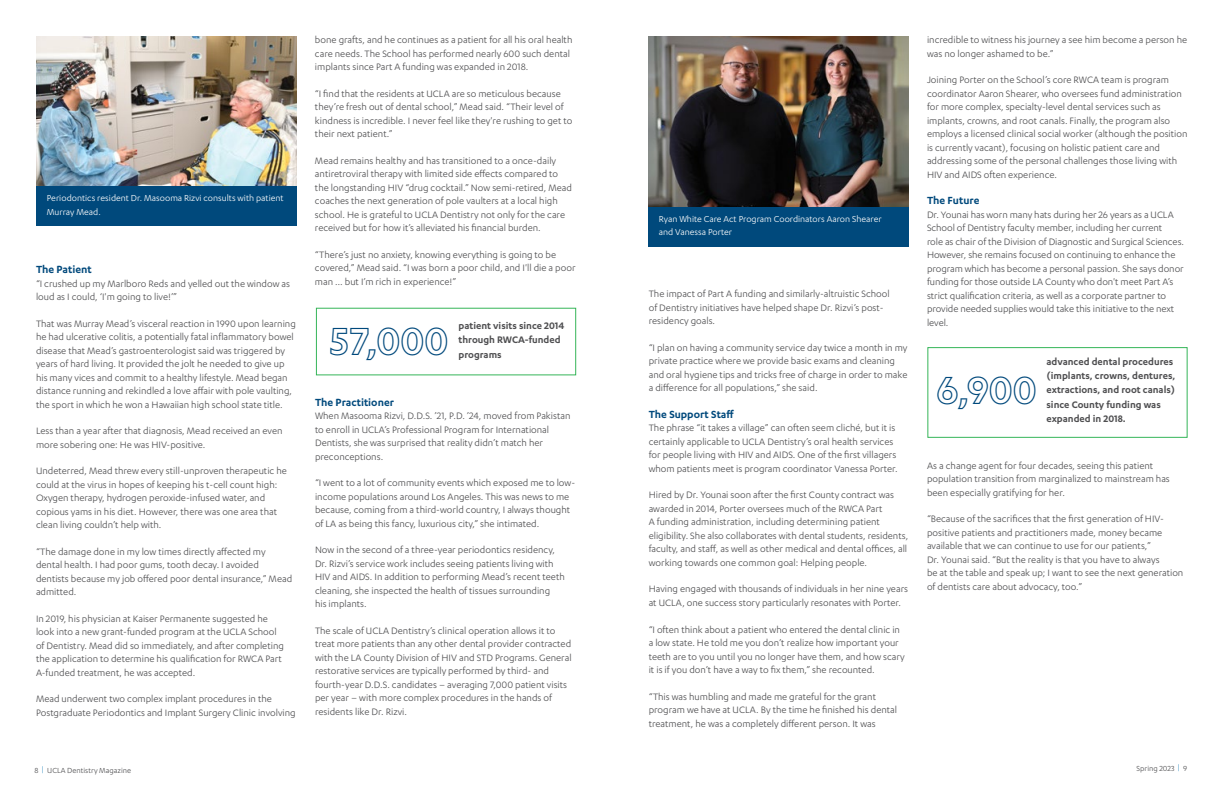
<style>
.page{position:relative;width:1224px;height:792px;background:#fff}
.page>*{position:absolute;margin:0;border:0;box-sizing:border-box;transform-origin:0 0}
.t1{font:45.6px "Karbon UCLA Bold Outline";color:#00497c}
.t2{font:600 12px "Karbon";color:#00497c}
.t3{font:600 11px/14.4px "Karbon";color:#4f4f51}
.t4{font:10.8px/13.5px "Karbon";color:#4f4f51}
.t5{font:10px/13.5px "Karbon";color:#fff}
.t6{font:8.5px "Karbon";color:#4f4f51}
.s1{color:#0f7bb6}
</style>
<div class="page">
<img style="left:648px;top:37px;width:261px;height:170px">
<img style="left:36px;top:36px;width:261px;height:150px">
<div style="left:36px;top:186px;width:261px;height:40px;background:#00497c"></div>
<div style="left:648px;top:207px;width:261px;height:39px;background:#00497c"></div>
<div style="left:927px;top:347px;width:261px;height:91px;border:1px solid #35b558"></div>
<div style="left:316px;top:308px;width:260px;height:67px;border:1px solid #35b558"></div>
<p class="t5" style="left:47px;top:191px;width:238px">Periodontics resident Dr. Masooma Rizvi consults with patient<br>Murray Mead.</p>
<p class="t2" style="left:36px;top:263px;width:57px">The Patient</p>
<p class="t4" style="left:36px;top:277px;width:256px">“I crushed up my Marlboro Reds and yelled out the window as loud as I could, ‘I'm going to live!’”</p>
<p class="t4" style="left:36px;top:317px;width:261px">That was Murray Mead’s visceral reaction in 1990 upon learning he had ulcerative colitis, a potentially fatal inflammatory bowel disease that Mead’s gastroenterologist said was triggered by years of hard living. It provided the jolt he needed to give up his many vices and commit to a healthy lifestyle. Mead began distance running and rekindled a love affair with pole vaulting, the sport in which he won a Hawaiian high school state title.</p>
<p class="t4" style="left:36px;top:424px;width:248px">Less than a year after that diagnosis, Mead received an even more sobering one: He was HIV-positive.</p>
<p class="t4" style="left:36px;top:464px;width:252px">Undeterred, Mead threw every still-unproven therapeutic he could at the virus in hopes of keeping his t-cell count high:<br>Oxygen therapy, hydrogen peroxide-infused water, and copious yams in his diet. However, there was one area that clean living couldn’t help with.</p>
<p class="t4" style="left:36px;top:545px;width:258px">“The damage done in my low times directly affected my dental health. I had poor gums, tooth decay. I avoided dentists because my job offered poor dental insurance,” Mead admitted.</p>
<p class="t4" style="left:36px;top:612px;width:250px">In 2019, his physician at Kaiser Permanente suggested he look into a new grant-funded program at the UCLA School of Dentistry. Mead did so immediately, and after completing the application to determine his qualification for RWCA Part A-funded treatment, he was accepted.</p>
<p class="t4" style="left:36px;top:692px;width:261px">Mead underwent two complex implant procedures in the<br>Postgraduate Periodontics and Implant Surgery Clinic involving</p>
<p class="t4" style="left:315px;top:33px;width:259px">bone grafts, and he continues as a patient for all his oral health care needs. The School has performed nearly 600 such dental implants since Part A funding was expanded in 2018.</p>
<p class="t4" style="left:315px;top:87px;width:259px">“I find that the residents at UCLA are so meticulous because they’re fresh out of dental school,” Mead said. “Their level of kindness is incredible. I never feel like they're rushing to get to their next patient.”</p>
<p class="t4" style="left:315px;top:154px;width:258px">Mead remains healthy and has transitioned to a once-daily antiretroviral therapy with limited side effects compared to the longstanding HIV “drug cocktail.” Now semi-retired, Mead coaches the next generation of pole vaulters at a local high school. He is grateful to UCLA Dentistry not only for the care received but for how it’s alleviated his financial burden.</p>
<p class="t4" style="left:315px;top:248px;width:262px">“There’s just no anxiety, knowing everything is going to be covered,” Mead said. “I was born a poor child, and I'll die a poor man … but I’m rich in experience!”</p>
<h1 class="t1" style="left:330px;top:315px;width:120px">57,000</h1>
<p class="t3" style="left:458px;top:318px;width:107px">patient visits since 2014 through RWCA-funded programs</p>
<p class="t2" style="left:315px;top:395px;width:80px">The Practitioner</p>
<p class="t4" style="left:315px;top:409px;width:257px">When Masooma Rizvi, D.D.S. ’21, P.D. ’24, moved from Pakistan to enroll in UCLA’s Professional Program for International Dentists, she was surprised that reality didn’t match her preconceptions.</p>
<p class="t4" style="left:315px;top:476px;width:262px">“I went to a lot of community events which exposed me to low&shy;income populations around Los Angeles. This was news to me because, coming from a third-world country, I always thought of LA as being this fancy, luxurious city,” she intimated.</p>
<p class="t4" style="left:315px;top:543px;width:251px">Now in the second of a three-year periodontics residency, Dr. Rizvi’s service work includes seeing patients living with HIV and AIDS. In addition to performing Mead’s recent teeth cleaning, she inspected the health of tissues surrounding<br>his implants.</p>
<p class="t4" style="left:315px;top:624px;width:258px">The scale of UCLA Dentistry’s clinical operation allows it to treat more patients than any other dental provider contracted with the LA County Division of HIV and STD Programs. General restorative services are typically performed by third- and fourth-year D.D.S. candidates – averaging 7,000 patient visits per year – with more complex procedures in the hands of residents like Dr. Rizvi.</p>
<p class="t5" style="left:659px;top:212px;width:224px;line-height:13px">Ryan White Care Act Program Coordinators Aaron Shearer and Vanessa Porter</p>
<p class="t4" style="left:649px;top:287px;width:243px">The impact of Part A funding and similarly-altruistic School of Dentistry initiatives have helped shape Dr. Rizvi’s post&shy;residency goals.</p>
<p class="t4" style="left:649px;top:341px;width:260px">“I plan on having a community service day twice a month in my private practice where we provide basic exams and cleaning and oral hygiene tips and tricks free of charge in order to make a difference for all populations,” she said.</p>
<p class="t2" style="left:649px;top:408px;width:87px">The Support Staff</p>
<p class="t4" style="left:649px;top:421px;width:251px">The phrase “it takes a village” can often seem cliché, but it is certainly applicable to UCLA Dentistry’s oral health services for people living with HIV and AIDS. One of the first villagers whom patients meet is program coordinator Vanessa Porter.</p>
<p class="t4" style="left:649px;top:488px;width:261px">Hired by Dr. Younai soon after the first County contract was awarded in 2014, Porter oversees much of the RWCA Part<br>A funding administration, including determining patient eligibility. She also collaborates with dental students, residents, faculty, and staff, as well as other medical and dental offices, all working towards one common goal: Helping people.</p>
<p class="t4" style="left:649px;top:582px;width:261px">Having engaged with thousands of individuals in her nine years at UCLA, one success story particularly resonates with Porter.</p>
<p class="t4" style="left:649px;top:623px;width:258px">“I often think about a patient who entered the dental clinic in a low state. He told me you don’t realize how important your teeth are to you until you no longer have them, and how scary it is if you don’t have a way to fix them,” she recounted.</p>
<p class="t4" style="left:649px;top:690px;width:250px">“This was humbling and made me grateful for the grant program we have at UCLA. By the time he finished his dental treatment, he was a completely different person. It was</p>
<p class="t4" style="left:927px;top:33px;width:262px">incredible to witness his journey a see him become a person he was no longer ashamed to be.”</p>
<p class="t4" style="left:927px;top:73px;width:262px">Joining Porter on the School’s core RWCA team is program coordinator Aaron Shearer, who oversees fund administration for more complex, specialty-level dental services such as implants, crowns, and root canals. Finally, the program also employs a licensed clinical social worker (although the position is currently vacant), focusing on holistic patient care and addressing some of the personal challenges those living with HIV and AIDS often experience.</p>
<p class="t2" style="left:927px;top:194px;width:54px">The Future</p>
<p class="t4" style="left:927px;top:207px;width:259px">Dr. Younai has worn many hats during her 26 years as a UCLA School of Dentistry faculty member, including her current<br>role as chair of the Division of Diagnostic and Surgical Sciences.<br>However, she remains focused on continuing to enhance the program which has become a personal passion. She says donor funding for those outside LA County who don't meet Part A’s strict qualification criteria, as well as a corporate partner to provide needed supplies would take this initiative to the next level.</p>
<h1 class="t1" style="left:936px;top:365px;width:102px">6,900</h1>
<p class="t3" style="left:1047px;top:354px;width:130px">advanced dental procedures (implants, crowns, dentures, extractions, and root canals) since County funding was expanded in 2018.</p>
<p class="t4" style="left:927px;top:458px;width:244px">As a change agent for four decades, seeing this patient population transition from marginalized to mainstream has been especially gratifying for her.</p>
<p class="t4" style="left:927px;top:512px;width:258px">“Because of the sacrifices that the first generation of HIV&shy;positive patients and practitioners made, money became available that we can continue to use for our patients,”<br>Dr. Younai said. “But the reality is that you have to always<br>be at the table and speak up; I want to see the next generation of dentists care about advocacy, too.”</p>
<p class="t6" style="left:35px;top:765px;width:98px">8 <span class="s1">|</span> UCLA Dentistry Magazine</p>
<p class="t6" style="left:1137px;top:764px;width:52px">Spring 2023 <span class="s1">|</span> 9</p>
</div>
